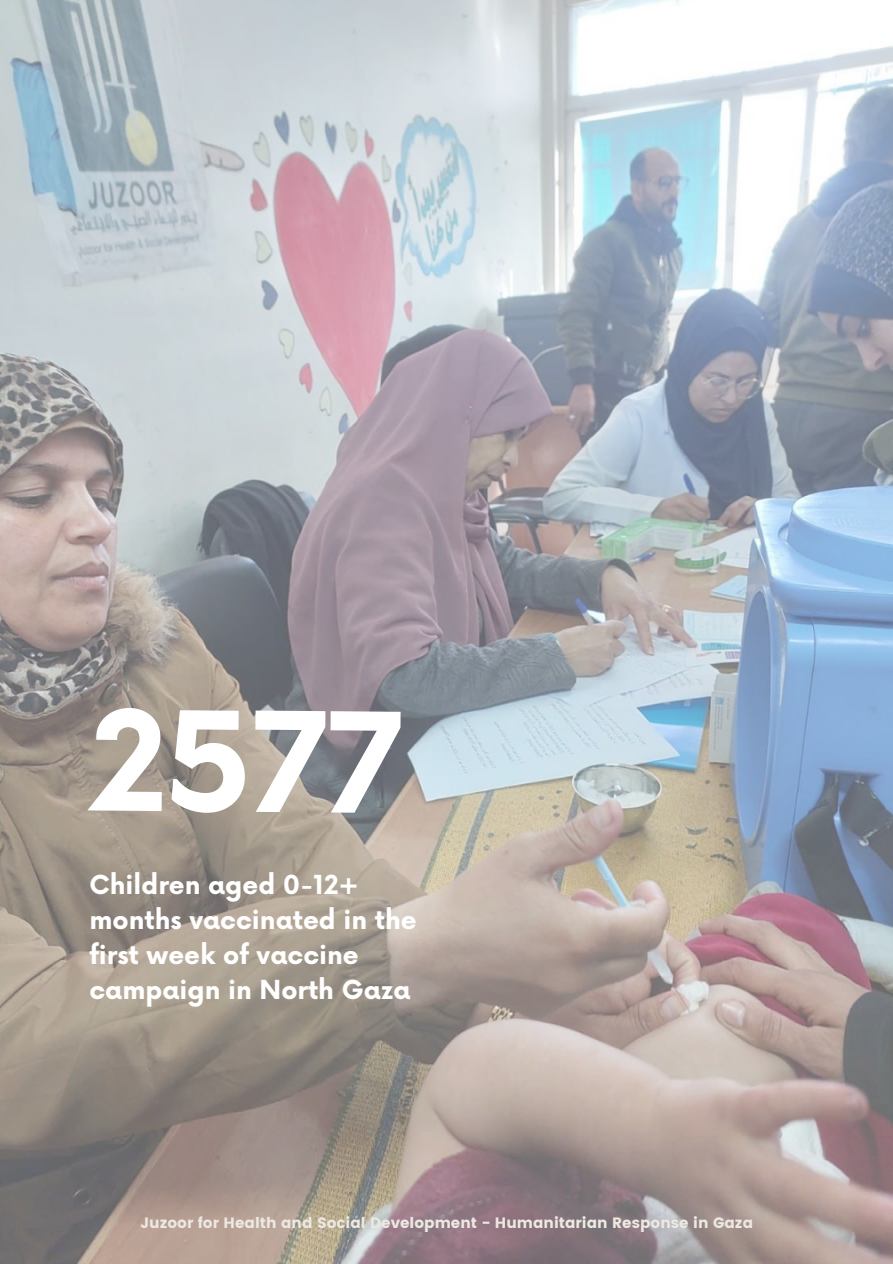
<style>
.page{position:relative;width:893px;height:1264px;background:#fff}
.page>*{position:absolute;margin:0;border:0;box-sizing:border-box;transform-origin:0 0}
.t1{font:700 135px "Now";color:#fff}
.t2{font:700 25.5px/34.8px "Now";color:#fff}
.t3{font:15px "Poppins";color:#ece8e2}
</style>
<div class="page">
<img style="left:0;top:0;width:892px;height:1263px">
<p class="t1" style="left:90px;top:690px;width:315px">2577</p>
<h1 class="t2" style="left:89px;top:869px;width:329px">Children aged 0-12+ months vaccinated in the first week of vaccine campaign in North Gaza</h1>
<h2 class="t3" style="left:140px;top:1213px;width:614px">Juzoor for Health and Social Development - Humanitarian Response in Gaza</h2>
</div>
